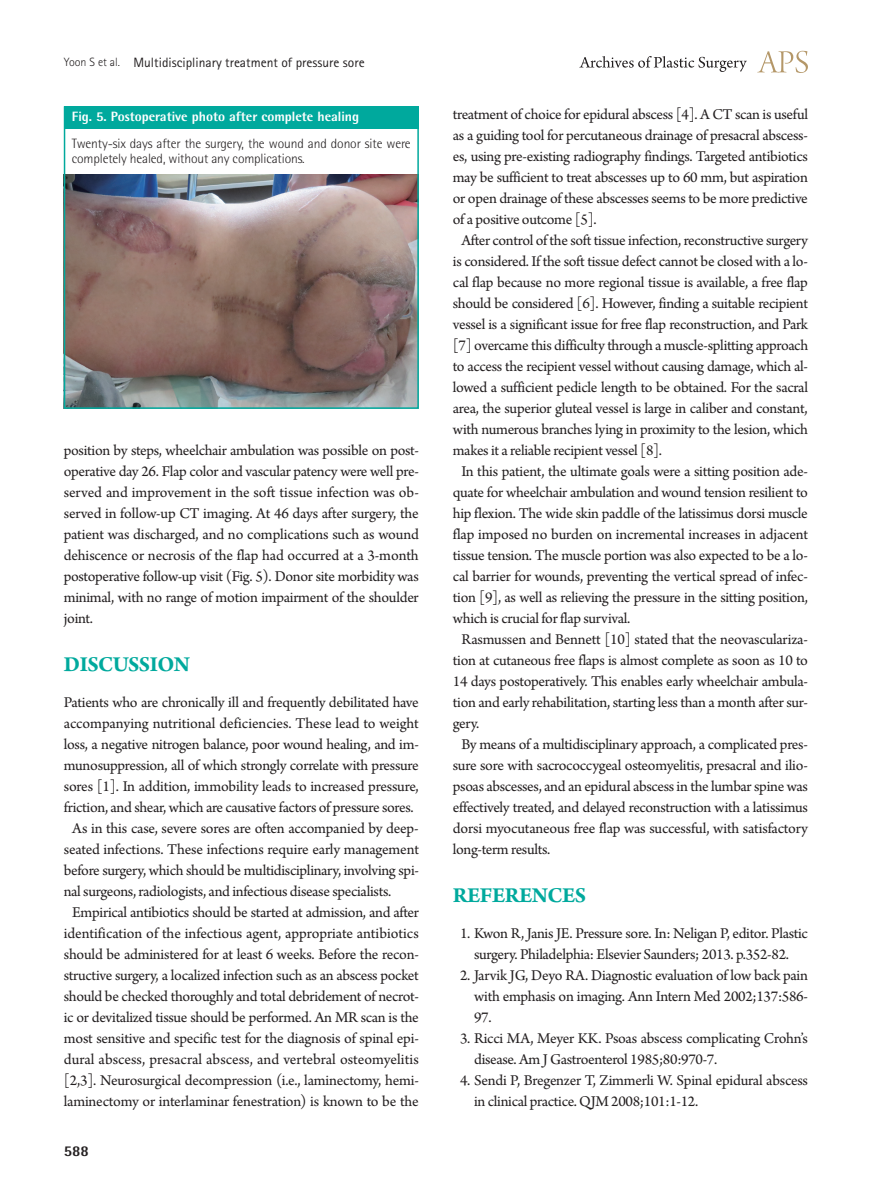
<style>
.page{position:relative;width:893px;height:1191px;background:#fff}
.page>*{position:absolute;margin:0;border:0;box-sizing:border-box;transform-origin:0 0}
.대제목{font:700 22.5px "Arno Pro";letter-spacing:-.02em;color:#00a99d}
.본문{font:15.75px/21px "Arno Pro";letter-spacing:-.02em;color:#231f20;text-align:justify}
.참고문헌1{font:15.75px/21px "Arno Pro";letter-spacing:-.02em;color:#231f20}
.본문_0{font:15.75px/21px "Arno Pro";letter-spacing:-.02em;color:#231f20;text-align:justify}
.t1{font:800 15px "Rotis Semi Sans Std";color:#231f20}
.그림설명{font:300 13.5px/15px "Rotis Semi Sans Std";letter-spacing:-.01em;color:#231f20}
.하시라_제목{font:13.5px "Rotis Sans Serif Std";color:#231f20}
.표그림제목{font:800 13.5px "Rotis Semi Sans Std";color:#fff}
.s1{font-weight:300;font-size:12px}
</style>
<div class="page">
<svg style="left:757px;top:51px;width:51px;height:22px"></svg>
<svg style="left:579px;top:56px;width:168px;height:16px"></svg>
<img style="left:67px;top:175px;width:349px;height:231px">
<div style="left:64px;top:106px;width:354px;height:23px;background:#00a99d"></div>
<div style="left:64px;top:106px;width:355px;height:303px;border:2px solid #00a99d"></div>
<p class="하시라_제목" style="left:64px;top:54px;width:302px"><span class="s1">Yoon S et al.</span> Multidisciplinary treatment of pressure sore</p>
<p class="표그림제목" style="left:72px;top:108px;width:289px">Fig. 5. Postoperative photo after complete healing</p>
<p class="그림설명" style="left:72px;top:136px;width:340px">Twenty-six days after the surgery, the wound and donor site were completely healed, without any complications.</p>
<p class="본문" style="left:64px;top:441px;width:357px">position by steps, wheelchair ambulation was possible on post&shy;operative day 26. Flap color and vascular patency were well pre&shy;served and improvement in the soft tissue infection was ob&shy;served in follow-up CT imaging. At 46 days after surgery, the patient was discharged, and no complications such as wound dehiscence or necrosis of the flap had occurred at a 3-month postoperative follow-up visit (Fig. 5). Donor site morbidity was minimal, with no range of motion impairment of the shoulder joint.</p>
<p class="대제목" style="left:64px;top:651px;width:128px">DISCUSSION</p>
<p class="본문_0" style="left:64px;top:693px;width:357px">Patients who are chronically ill and frequently debilitated have accompanying nutritional deficiencies. These lead to weight loss, a negative nitrogen balance, poor wound healing, and im&shy;munosuppression, all of which strongly correlate with pressure sores [1]. In addition, immobility leads to increased pressure, friction, and shear, which are causative factors of pressure sores.</p>
<p class="본문" style="left:64px;top:819px;width:357px;text-indent:9px">As in this case, severe sores are often accompanied by deep&shy;seated infections. These infections require early management before surgery, which should be multidisciplinary, involving spi&shy;nal surgeons, radiologists, and infectious disease specialists.</p>
<p class="본문" style="left:64px;top:903px;width:357px;text-align:center">Empirical antibiotics should be started at admission, and after identification of the infectious agent, appropriate antibiotics should be administered for at least 6 weeks. Before the recon&shy;structive surgery, a localized infection such as an abscess pocket should be checked thoroughly and total debridement of necrot&shy;ic or devitalized tissue should be performed. An MR scan is the most sensitive and specific test for the diagnosis of spinal epi&shy;dural abscess, presacral abscess, and vertebral osteomyelitis [2,3]. Neurosurgical decompression (i.e., laminectomy, hemi&shy;laminectomy or interlaminar fenestration) is known to be the</p>
<p class="t1" style="left:64px;top:1141px;width:27px">588</p>
<p class="본문" style="left:453px;top:105px;width:357px">treatment of choice for epidural abscess [4]. A CT scan is useful as a guiding tool for percutaneous drainage of presacral abscess&shy;es, using pre-existing radiography findings. Targeted antibiotics may be sufficient to treat abscesses up to 60 mm, but aspiration or open drainage of these abscesses seems to be more predictive of a positive outcome [5].</p>
<p class="본문" style="left:453px;top:231px;width:357px;text-indent:9px">After control of the soft tissue infection, reconstructive surgery is considered. If the soft tissue defect cannot be closed with a lo&shy;cal flap because no more regional tissue is available, a free flap should be considered [6]. However, finding a suitable recipient vessel is a significant issue for free flap reconstruction, and Park [7] overcame this difficulty through a muscle-splitting approach to access the recipient vessel without causing damage, which al&shy;lowed a sufficient pedicle length to be obtained. For the sacral area, the superior gluteal vessel is large in caliber and constant, with numerous branches lying in proximity to the lesion, which makes it a reliable recipient vessel [8].</p>
<p class="본문" style="left:453px;top:462px;width:357px;text-indent:9px">In this patient, the ultimate goals were a sitting position ade&shy;quate for wheelchair ambulation and wound tension resilient to hip flexion. The wide skin paddle of the latissimus dorsi muscle flap imposed no burden on incremental increases in adjacent tissue tension. The muscle portion was also expected to be a lo&shy;cal barrier for wounds, preventing the vertical spread of infec&shy;tion [9], as well as relieving the pressure in the sitting position, which is crucial for flap survival.</p>
<p class="본문" style="left:453px;top:630px;width:357px;text-indent:9px">Rasmussen and Bennett [10] stated that the neovasculariza&shy;tion at cutaneous free flaps is almost complete as soon as 10 to 14 days postoperatively. This enables early wheelchair ambula&shy;tion and early rehabilitation, starting less than a month after sur&shy;gery.</p>
<p class="본문" style="left:453px;top:735px;width:357px;text-indent:9px">By means of a multidisciplinary approach, a complicated pres&shy;sure sore with sacrococcygeal osteomyelitis, presacral and ilio&shy;psoas abscesses, and an epidural abscess in the lumbar spine was effectively treated, and delayed reconstruction with a latissimus dorsi myocutaneous free flap was successful, with satisfactory long-term results.</p>
<p class="대제목" style="left:453px;top:882px;width:135px">REFERENCES</p>
<p class="참고문헌1" style="left:460px;top:924px;width:349px;text-align:center">1. Kwon R, Janis JE. Pressure sore. In: Neligan P, editor. Plastic surgery. Philadelphia: Elsevier Saunders; 2013. p.352-82.</p>
<p class="참고문헌1" style="left:474px;top:966px;width:335px;text-align:justify;text-indent:-14px">2. Jarvik JG, Deyo RA. Diagnostic evaluation of low back pain with emphasis on imaging. Ann Intern Med 2002;137:586- 97.</p>
<p class="참고문헌1" style="left:474px;top:1029px;width:335px;text-indent:-14px">3. Ricci MA, Meyer KK. Psoas abscess complicating Crohn’s disease. Am J Gastroenterol 1985;80:970-7.</p>
<p class="참고문헌1" style="left:474px;top:1071px;width:335px;text-indent:-14px">4. Sendi P, Bregenzer T, Zimmerli W. Spinal epidural abscess in clinical practice. QJM 2008;101:1-12.</p>
</div>
